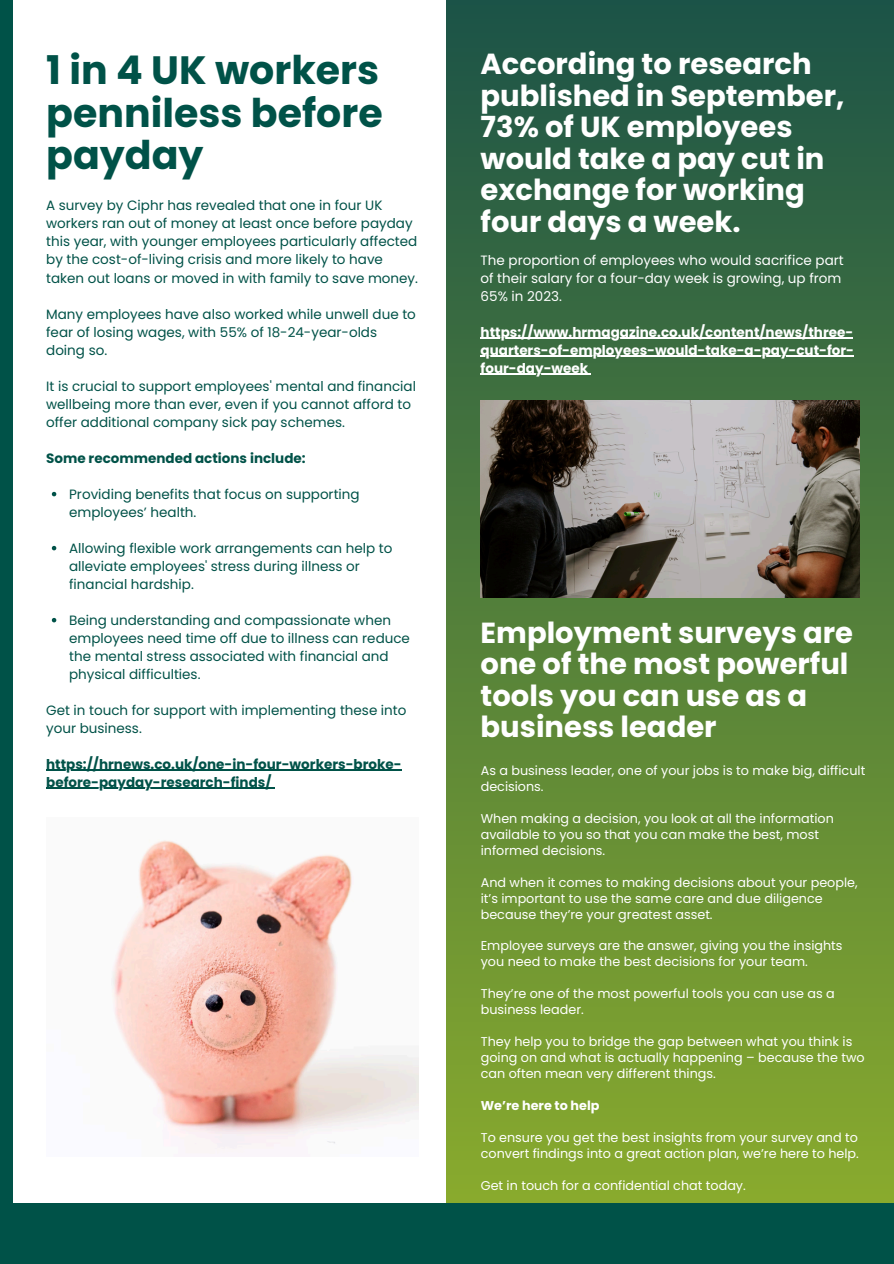
<style>
.page{position:relative;width:894px;height:1264px;background:#fff}
.page>*{position:absolute;margin:0;border:0;box-sizing:border-box;transform-origin:0 0}
.t1{font:700 39.45px/42.8px "Poppins";color:#005248;text-align:justify}
.t2{font:700 28.95px/31.5px "Poppins";color:#fff}
.t3{font:13.5px/18px "Poppins";color:#005248}
.t4{font:700 13.5px "Poppins";color:#fff}
.t5{font:700 13.5px "Poppins";color:#005248}
.t6{font:13.5px/18px "Poppins";color:#fff}
.t7{font:12.75px/15.9px "Poppins";color:#fff}
.t8{font:700 12.75px "Poppins";color:#fff}
</style>
<div class="page">
<div style="left:0;top:0;width:12px;height:1263px;background:#005248"></div>
<div style="left:0;top:1202px;width:893px;height:61px;background:#005248"></div>
<div style="left:446px;top:0;width:447px;height:1202px;background:linear-gradient(to bottom,#1b5348,#89aa2d)"></div>
<img style="left:112px;top:840px;width:307px;height:309px">
<svg style="left:52px;top:492px;width:4px;height:4px"></svg>
<svg style="left:52px;top:546px;width:4px;height:4px"></svg>
<svg style="left:52px;top:618px;width:4px;height:4px"></svg>
<hr style="left:46px;top:769px;width:355px;height:2px;background:#005248">
<hr style="left:46px;top:787px;width:228px;height:2px;background:#005248">
<hr style="left:480px;top:338px;width:373px;height:1px;background:#fff">
<hr style="left:480px;top:356px;width:373px;height:1px;background:#fff">
<hr style="left:480px;top:374px;width:108px;height:1px;background:#fff">
<img style="left:480px;top:400px;width:378px;height:197px">
<h3 class="t1" style="left:46px;top:49px;width:338px">1 in 4 UK workers penniless before payday</h3>
<p class="t3" style="left:46px;top:197px;width:373px">A survey by Ciphr has revealed that one in four UK workers ran out of money at least once before payday this year, with younger employees particularly affected by the cost-of-living crisis and more likely to have taken out loans or moved in with family to save money.</p>
<h3 class="t3" style="left:46px;top:305px;width:371px">Many employees have also worked while unwell due to fear of losing wages, with 55% of 18-24-year-olds doing so.</h3>
<p class="t3" style="left:46px;top:377px;width:371px">It is crucial to support employees' mental and financial wellbeing more than ever, even if you cannot afford to offer additional company sick pay schemes.</p>
<h2 class="t5" style="left:46px;top:448px;width:261px">Some recommended actions include:</h2>
<p class="t3" style="left:69px;top:485px;width:292px">Providing benefits that focus on supporting employees’ health.</p>
<p class="t3" style="left:69px;top:539px;width:324px">Allowing flexible work arrangements can help to alleviate employees' stress during illness or financial hardship.</p>
<p class="t3" style="left:69px;top:611px;width:342px">Being understanding and compassionate when employees need time off due to illness can reduce the mental stress associated with financial and physical difficulties.</p>
<p class="t3" style="left:46px;top:701px;width:362px">Get in touch for support with implementing these into your business.</p>
<p class="t5" style="left:46px;top:754px;width:357px">https://hrnews.co.uk/one-in-four-workers-broke-</p>
<p class="t5" style="left:46px;top:772px;width:227px">before-payday-research-finds/</p>
<p class="t2" style="left:480px;top:48px;width:365px">According to research published in September,<br>73% of UK employees would take a pay cut in exchange for working four days a week.</p>
<p class="t6" style="left:480px;top:251px;width:364px">The proportion of employees who would sacrifice part of their salary for a four-day week is growing, up from<br>65% in 2023.</p>
<p class="t4" style="left:480px;top:322px;width:374px">https://www.hrmagazine.co.uk/content/news/three-</p>
<h1 class="t4" style="left:480px;top:340px;width:375px">quarters-of-employees-would-take-a-pay-cut-for-</h1>
<p class="t4" style="left:480px;top:358px;width:109px">four-day-week</p>
<p class="t2" style="left:480px;top:616px;width:374px">Employment surveys are one of the most powerful tools you can use as a business leader</p>
<h3 class="t7" style="left:480px;top:762px;width:386px">As a business leader, one of your jobs is to make big, difficult decisions.</h3>
<p class="t7" style="left:480px;top:810px;width:354px">When making a decision, you look at all the information available to you so that you can make the best, most informed decisions.</p>
<p class="t7" style="left:480px;top:874px;width:378px">And when it comes to making decisions about your people, it’s important to use the same care and due diligence because they’re your greatest asset.</p>
<p class="t7" style="left:480px;top:938px;width:363px">Employee surveys are the answer, giving you the insights you need to make the best decisions for your team.</p>
<p class="t7" style="left:480px;top:985px;width:355px">They’re one of the most powerful tools you can use as a business leader.</p>
<h3 class="t7" style="left:480px;top:1033px;width:385px">They help you to bridge the gap between what you think is going on and what is actually happening – because the two can often mean very different things.</h3>
<p class="t8" style="left:480px;top:1096px;width:120px">We’re here to help</p>
<p class="t7" style="left:480px;top:1129px;width:379px">To ensure you get the best insights from your survey and to convert findings into a great action plan, we’re here to help.</p>
<p class="t7" style="left:480px;top:1177px;width:266px">Get in touch for a confidential chat today.</p>
</div>
